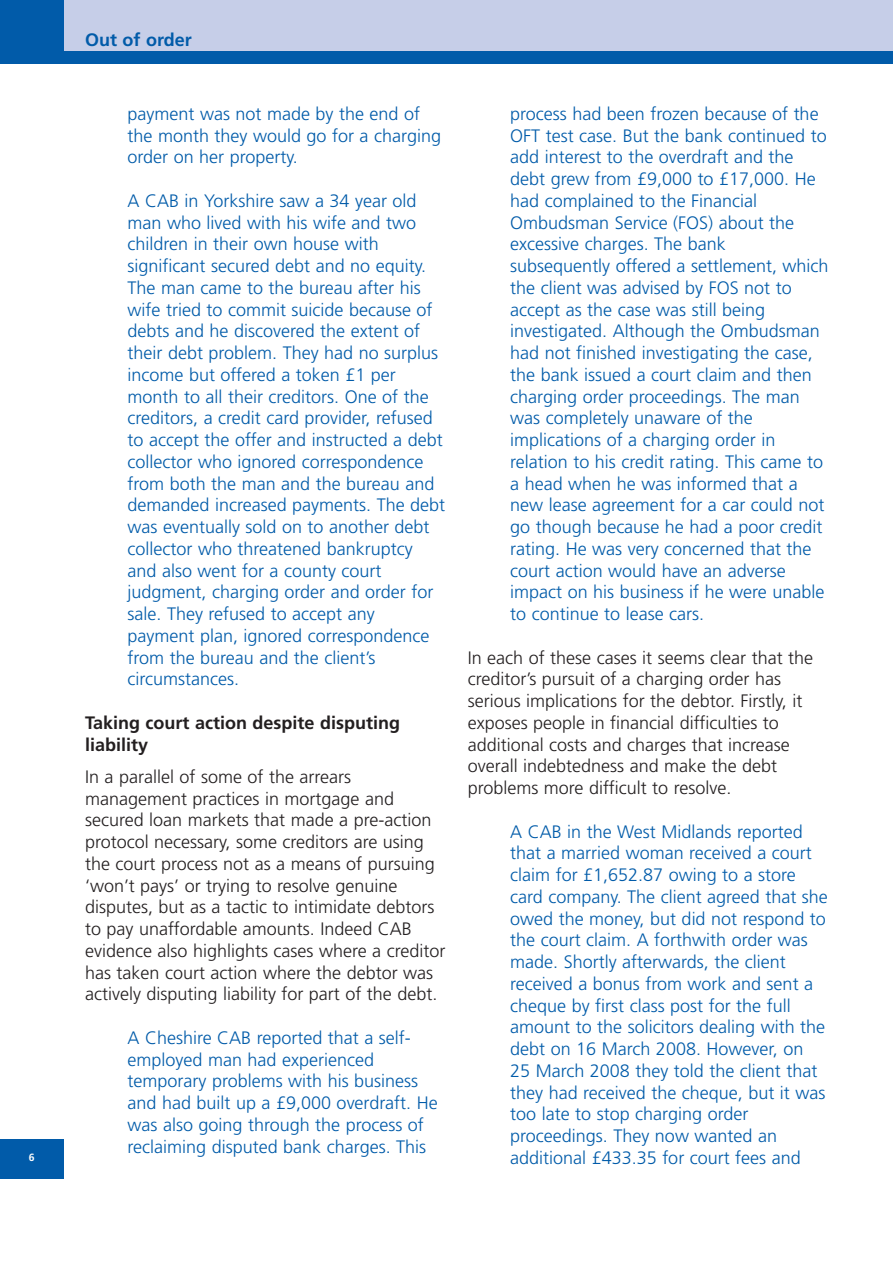
<style>
.page{position:relative;width:893px;height:1263px;background:#fff}
.page>*{position:absolute;margin:0;border:0;box-sizing:border-box;transform-origin:0 0}
.t1{font:300 18px/21.8px "Frutiger";color:#015ba9}
.t2{font:300 18px/21.8px "Frutiger";color:#231f20}
.t3{font:700 18px/21.8px "Frutiger";color:#231f20}
.t4{font:700 18px "Frutiger";color:#015ba9}
.t5{font:700 10.5px "Frutiger";color:#fff}
</style>
<div class="page">
<div style="left:0;top:0;width:893px;height:64px;background:#015ba9"></div>
<div style="left:0;top:1139px;width:64px;height:39px;background:#015ba9"></div>
<div style="left:64px;top:0;width:829px;height:51px;background:#c6cee8"></div>
<p class="t5" style="left:29px;top:1153px;width:7px">6</p>
<p class="t4" style="left:85px;top:32px;width:108px">Out of order</p>
<p class="t1" style="left:128px;top:104px;width:315px">payment was not made by the end of the month they would go for a charging order on her property.</p>
<p class="t1" style="left:128px;top:191px;width:319px">A CAB in Yorkshire saw a 34 year old man who lived with his wife and two children in their own house with significant secured debt and no equity.<br>The man came to the bureau after his wife tried to commit suicide because of debts and he discovered the extent of their debt problem. They had no surplus income but offered a token £1 per month to all their creditors. One of the creditors, a credit card provider, refused to accept the offer and instructed a debt collector who ignored correspondence from both the man and the bureau and demanded increased payments. The debt was eventually sold on to another debt collector who threatened bankruptcy and also went for a county court judgment, charging order and order for sale. They refused to accept any payment plan, ignored correspondence from the bureau and the client’s circumstances.</p>
<p class="t3" style="left:85px;top:713px;width:316px">Taking court action despite disputing liability</p>
<p class="t2" style="left:85px;top:767px;width:362px">In a parallel of some of the arrears management practices in mortgage and secured loan markets that made a pre-action protocol necessary, some creditors are using the court process not as a means of pursuing ‘won’t pays’ or trying to resolve genuine disputes, but as a tactic to intimidate debtors to pay unaffordable amounts. Indeed CAB evidence also highlights cases where a creditor has taken court action where the debtor was actively disputing liability for part of the debt.</p>
<p class="t1" style="left:128px;top:1028px;width:312px">A Cheshire CAB reported that a self&shy;employed man had experienced temporary problems with his business and had built up a £9,000 overdraft. He was also going through the process of reclaiming disputed bank charges. This</p>
<p class="t1" style="left:510px;top:104px;width:320px">process had been frozen because of the OFT test case. But the bank continued to add interest to the overdraft and the debt grew from £9,000 to £17,000. He had complained to the Financial Ombudsman Service (FOS) about the excessive charges. The bank subsequently offered a settlement, which the client was advised by FOS not to accept as the case was still being investigated. Although the Ombudsman had not finished investigating the case, the bank issued a court claim and then charging order proceedings. The man was completely unaware of the implications of a charging order in relation to his credit rating. This came to a head when he was informed that a new lease agreement for a car could not go though because he had a poor credit rating. He was very concerned that the court action would have an adverse impact on his business if he were unable to continue to lease cars.</p>
<p class="t2" style="left:468px;top:648px;width:347px">In each of these cases it seems clear that the creditor’s pursuit of a charging order has serious implications for the debtor. Firstly, it exposes people in financial difficulties to additional costs and charges that increase overall indebtedness and make the debt problems more difficult to resolve.</p>
<p class="t1" style="left:510px;top:822px;width:319px">A CAB in the West Midlands reported that a married woman received a court claim for £1,652.87 owing to a store card company. The client agreed that she owed the money, but did not respond to the court claim. A forthwith order was made. Shortly afterwards, the client received a bonus from work and sent a cheque by first class post for the full amount to the solicitors dealing with the debt on 16 March 2008. However, on<br>25 March 2008 they told the client that they had received the cheque, but it was too late to stop charging order proceedings. They now wanted an additional £433.35 for court fees and</p>
</div>
